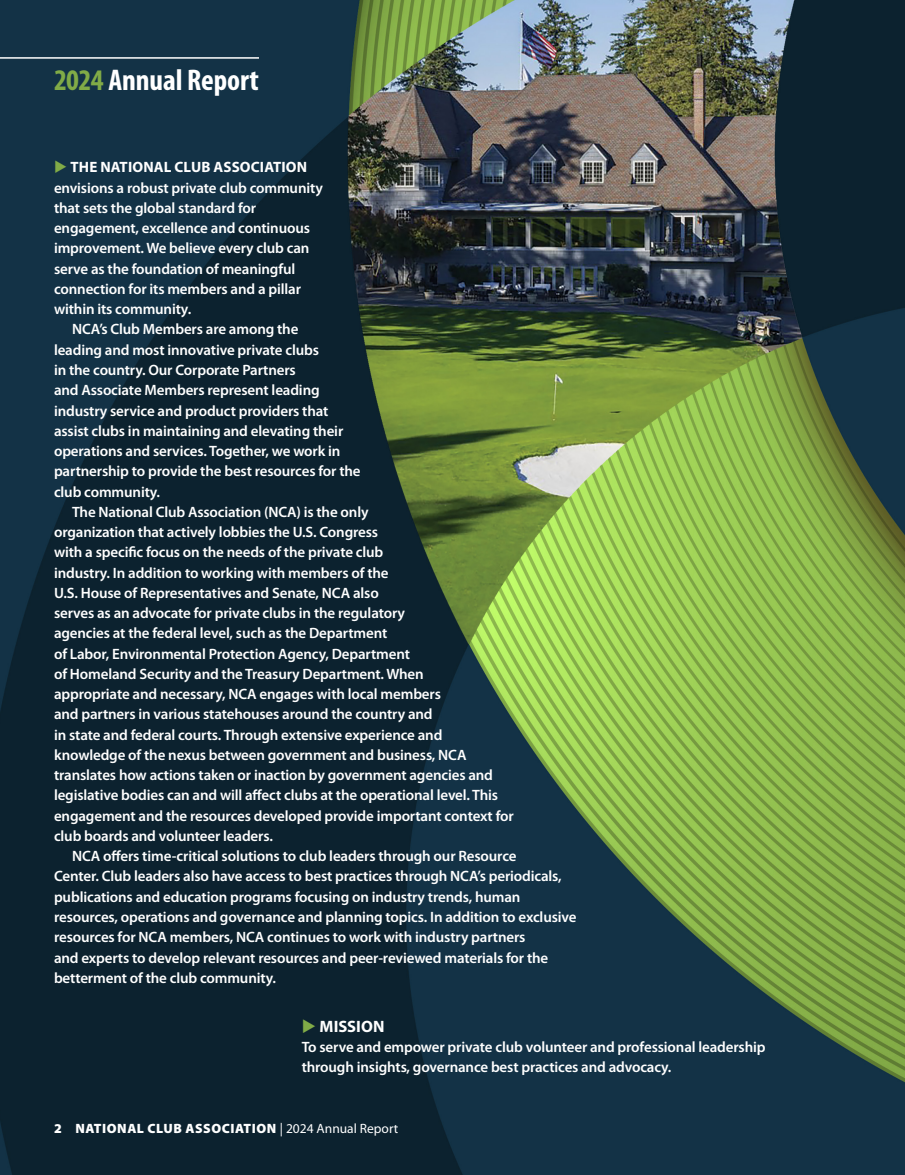
<style>
.page{position:relative;width:905px;height:1175px;background:#fff}
.page>*{position:absolute;margin:0;border:0;box-sizing:border-box;transform-origin:0 0}
.Subhead_1{font:700 condensed 30px "Myriad Pro";letter-spacing:-.005em;color:#fff}
.Subhead_1-2{font:700 16.5px "Myriad Pro";color:#fff}
.Text{font:600 15px/20.2px "Myriad Pro";letter-spacing:-.01em;color:#fff}
.t1{font:900 13.5px "Myriad Pro";letter-spacing:.04em;color:#fff}
.s1{color:#81ab47}
.s2{font-weight:700}
.s3{font-weight:400}
</style>
<div class="page">
<img style="left:0;top:0;width:904px;height:1174px">
<hr style="left:0;top:57px;width:259px;height:2px;background:#fff">
<p class="Subhead_1" style="left:54px;top:64px;width:206px"><span class="s1">2024</span> Annual Report</p>
<p class="Text" style="left:54px;top:157px;width:270px"><span class="s1">◆</span> <span class="s2">THE NATIONAL CLUB ASSOCIATION </span>envisions a robust private club community that sets the global standard for engagement, excellence and continuous improvement. We believe every club can serve as the foundation of meaningful connection for its members and a pillar within its community.</p>
<p class="Text" style="left:54px;top:319px;width:308px;text-indent:18px">NCA’s Club Members are among the<br>leading and most innovative private clubs<br>in the country. Our Corporate Partners<br>and Associate Members represent leading industry service and product providers that assist clubs in maintaining and elevating their operations and services. Together, we work in partnership to provide the best resources for the club community.</p>
<p class="Text" style="left:54px;top:502px;width:461px;text-indent:18px">The National Club Association (NCA) is the only<br>organization that actively lobbies the U.S. Congress<br>with a specific focus on the needs of the private club<br>industry. In addition to working with members of the<br>U.S. House of Representatives and Senate, NCA also<br>serves as an advocate for private clubs in the regulatory<br>agencies at the federal level, such as the Department<br>of Labor, Environmental Protection Agency, Department<br>of Homeland Security and the Treasury Department. When<br>appropriate and necessary, NCA engages with local members<br>and partners in various statehouses around the country and<br>in state and federal courts. Through extensive experience and knowledge of the nexus between government and business, NCA translates how actions taken or inaction by government agencies and legislative bodies can and will affect clubs at the operational level. This engagement and the resources developed provide important context for club boards and volunteer leaders.</p>
<p class="Text" style="left:54px;top:846px;width:524px;text-indent:18px">NCA offers time-critical solutions to club leaders through our Resource<br>Center. Club leaders also have access to best practices through NCA’s periodicals, publications and education programs focusing on industry trends, human resources, operations and governance and planning topics. In addition to exclusive resources for NCA members, NCA continues to work with industry partners<br>and experts to develop relevant resources and peer-reviewed materials for the betterment of the club community.</p>
<p class="Subhead_1-2" style="left:302px;top:1016px;width:84px"><span class="s1">◆</span> MISSION</p>
<p class="Text" style="left:302px;top:1036px;width:465px">To serve and empower private club volunteer and professional leadership through insights, governance best practices and advocacy.</p>
<p class="t1" style="left:54px;top:1121px;width:346px">2 NATIONAL CLUB ASSOCIATION <span class="s3">| 2024 Annual Report</span></p>
</div>
